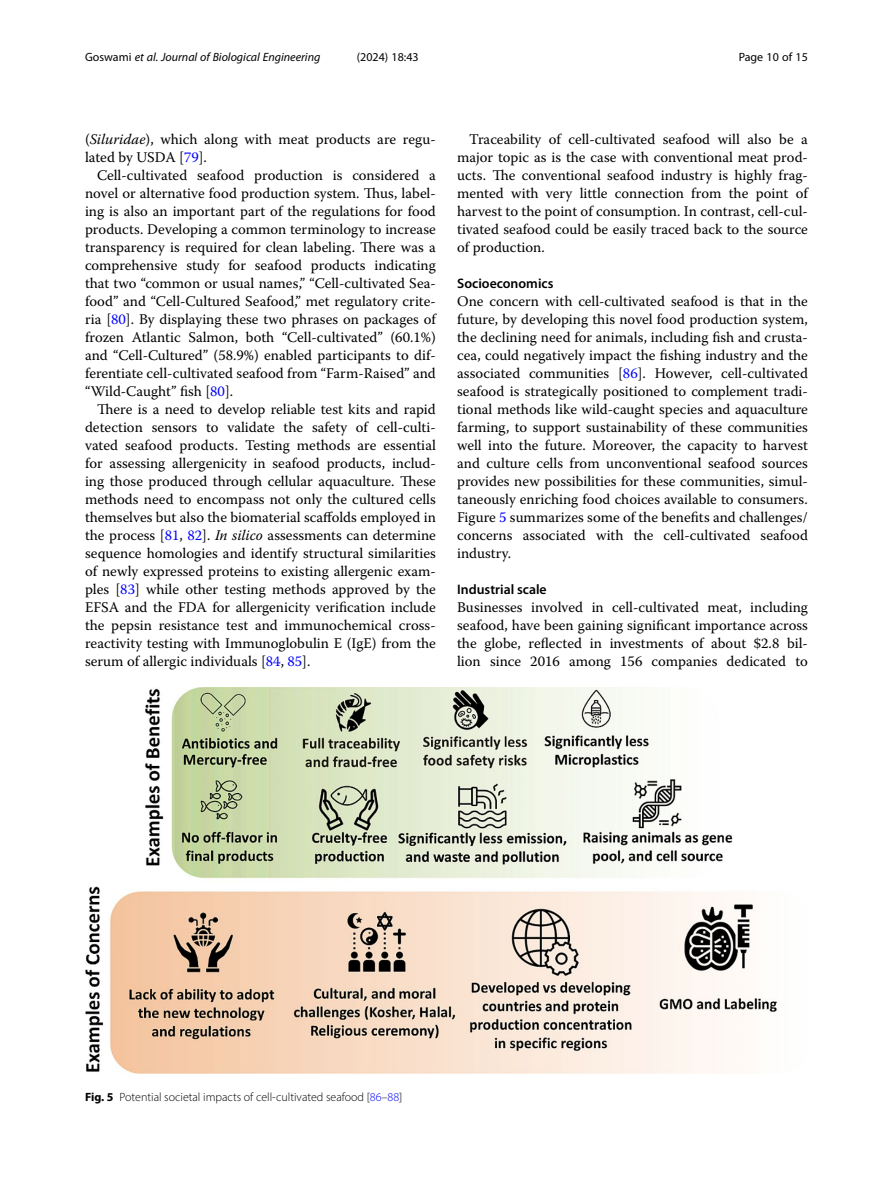
<style>
.page{position:relative;width:893px;height:1191px;background:#fff}
.page>*{position:absolute;margin:0;border:0;box-sizing:border-box;transform-origin:0 0}
.Body_Text_Indent{font:14.7px/18px "Warnock Pro";color:#000;text-align:justify}
.Body_Text{font:14.7px/18px "Warnock Pro";color:#000;text-align:justify}
.Head_2{font:600 13.8px "Myriad Pro";color:#000}
.Figure_Caption{font:300 12px "Myriad Pro";color:#000}
.t1{font:italic 12px "Myriad Pro";color:#000}
.t2{font:12px "Myriad Pro";color:#000}
.s1{font-style:normal}
.s2{font-style:italic}
.s3{color:#00f}
.s4{font-weight:700}
</style>
<div class="page">
<img style="left:85px;top:687px;width:692px;height:387px">
<p class="t1" style="left:85px;top:50px;width:237px"><span class="s1">Goswami</span> et al. Journal of Biological Engineering</p>
<p class="t2" style="left:357px;top:50px;width:63px">(2024) 18:43</p>
<p class="t2" style="left:739px;top:50px;width:71px">Page 10 of 15</p>
<p class="Body_Text" style="left:85px;top:130px;width:352px">(<span class="s2">Siluridae</span>), which along with meat products are regu&shy;lated by USDA [<span class="s3">79</span>].</p>
<p class="Body_Text_Indent" style="left:85px;top:166px;width:352px;text-indent:12px">Cell-cultivated seafood production is considered a novel or alternative food production system. Thus, label&shy;ing is also an important part of the regulations for food products. Developing a common terminology to increase transparency is required for clean labeling. There was a comprehensive study for seafood products indicating that two “common or usual names,” “Cell-cultivated Sea&shy;food” and “Cell-Cultured Seafood,” met regulatory crite&shy;ria [<span class="s3">80</span>]. By displaying these two phrases on packages of frozen Atlantic Salmon, both “Cell-cultivated” (60.1%) and “Cell-Cultured” (58.9%) enabled participants to dif&shy;ferentiate cell-cultivated seafood from “Farm-Raised” and “Wild-Caught” fish [<span class="s3">80</span>].</p>
<p class="Body_Text_Indent" style="left:85px;top:400px;width:352px;text-indent:12px">There is a need to develop reliable test kits and rapid detection sensors to validate the safety of cell-culti&shy;vated seafood products. Testing methods are essential for assessing allergenicity in seafood products, includ&shy;ing those produced through cellular aquaculture. These methods need to encompass not only the cultured cells themselves but also the biomaterial scaffolds employed in the process [<span class="s3">81</span>, <span class="s3">82</span>]. <span class="s2">In silico</span> assessments can determine sequence homologies and identify structural similarities of newly expressed proteins to existing allergenic exam&shy;ples [<span class="s3">83</span>] while other testing methods approved by the EFSA and the FDA for allergenicity verification include the pepsin resistance test and immunochemical cross&shy;reactivity testing with Immunoglobulin E (IgE) from the serum of allergic individuals [<span class="s3">84</span>, <span class="s3">85</span>].</p>
<p class="Body_Text_Indent" style="left:457px;top:130px;width:352px;text-indent:12px">Traceability of cell-cultivated seafood will also be a major topic as is the case with conventional meat prod&shy;ucts. The conventional seafood industry is highly frag&shy;mented with very little connection from the point of harvest to the point of consumption. In contrast, cell-cul&shy;tivated seafood could be easily traced back to the source of production.</p>
<p class="Head_2" style="left:457px;top:275px;width:98px">Socioeconomics</p>
<p class="Body_Text" style="left:457px;top:292px;width:352px">One concern with cell-cultivated seafood is that in the future, by developing this novel food production system, the declining need for animals, including fish and crusta&shy;cea, could negatively impact the fishing industry and the associated communities [<span class="s3">86</span>]. However, cell-cultivated seafood is strategically positioned to complement tradi&shy;tional methods like wild-caught species and aquaculture farming, to support sustainability of these communities well into the future. Moreover, the capacity to harvest and culture cells from unconventional seafood sources provides new possibilities for these communities, simul&shy;taneously enriching food choices available to consumers.<br>Figure <span class="s3">5</span> summarizes some of the benefits and challenges/ concerns associated with the cell-cultivated seafood industry.</p>
<p class="Head_2" style="left:457px;top:581px;width:91px">Industrial scale</p>
<p class="Body_Text" style="left:457px;top:598px;width:352px">Businesses involved in cell-cultivated meat, including seafood, have been gaining significant importance across the globe, reflected in investments of about $2.8 bil&shy;lion since 2016 among 156 companies dedicated to</p>
<p class="Figure_Caption" style="left:85px;top:1089px;width:319px"><span class="s4">Fig. 5</span> Potential societal impacts of cell-cultivated seafood [<span class="s3">86</span>–<span class="s3">88</span>]</p>
</div>
